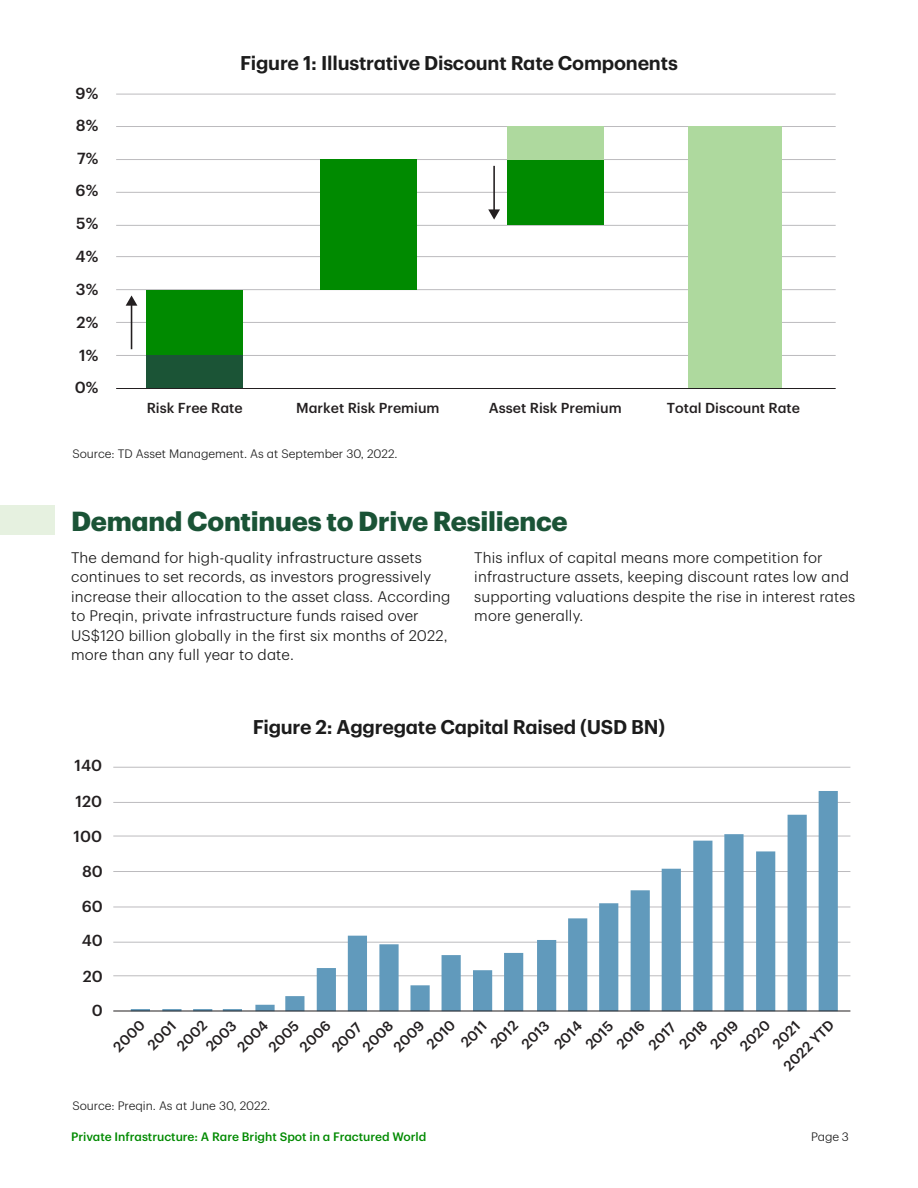
<style>
.page{position:relative;width:918px;height:1188px;background:#fff}
.page>*{position:absolute;margin:0;border:0;box-sizing:border-box;transform-origin:0 0}
.Subtitle_H2{font:700 27px "TD Graphik";letter-spacing:-.01em;color:#1a5336}
.Chart_Title{font:600 19.5px "TD Graphik";letter-spacing:-.01em;color:#1c1c1c}
.t1{font:500 15.75px "TD Graphik";color:#231f20}
.Body_copy_1-SemiLg-1{font:300 15px/19.5px "TD Graphik";letter-spacing:.01em;color:#1a1a1a}
.t2{font:500 14.1px/20.7px "TD Graphik";color:#231f20}
.footnotes{font:300 12px "TD Graphik";color:#1c1c1c}
.t3{font:500 12px "TD Graphik";color:#008a00}
</style>
<div class="page">
<hr style="left:116px;top:355px;width:720px;height:1px;background:#bcbbbe">
<hr style="left:116px;top:322px;width:720px;height:1px;background:#bcbbbe">
<hr style="left:116px;top:289px;width:720px;height:1px;background:#bcbbbe">
<hr style="left:116px;top:256px;width:720px;height:1px;background:#bcbbbe">
<hr style="left:116px;top:225px;width:720px;height:1px;background:#bcbbbe">
<hr style="left:116px;top:192px;width:720px;height:1px;background:#bcbbbe">
<hr style="left:116px;top:159px;width:720px;height:1px;background:#bcbbbe">
<hr style="left:116px;top:126px;width:720px;height:1px;background:#bcbbbe">
<hr style="left:116px;top:94px;width:720px;height:1px;background:#bcbbbe">
<div style="left:146px;top:290px;width:97px;height:65px;background:#008a00"></div>
<div style="left:146px;top:355px;width:97px;height:34px;background:#1b5436"></div>
<div style="left:321px;top:160px;width:96px;height:130px;background:#008a00"></div>
<div style="left:507px;top:160px;width:97px;height:65px;background:#008a00"></div>
<div style="left:507px;top:127px;width:97px;height:33px;background:#aed99e"></div>
<div style="left:688px;top:126px;width:94px;height:262px;background:#aed99e"></div>
<hr style="left:116px;top:388px;width:720px;height:1px;background:#231f20">
<hr style="left:131px;top:304px;width:1px;height:45px;background:#231f20">
<svg style="left:126px;top:295px;width:11px;height:11px"></svg>
<hr style="left:493px;top:166px;width:2px;height:45px;background:#231f20">
<svg style="left:488px;top:209px;width:12px;height:11px"></svg>
<div style="left:0;top:505px;width:55px;height:30px;background:#e6f1e0"></div>
<hr style="left:113px;top:976px;width:737px;height:1px;background:#bcbbbe">
<hr style="left:113px;top:942px;width:737px;height:1px;background:#bcbbbe">
<hr style="left:113px;top:907px;width:737px;height:1px;background:#bcbbbe">
<hr style="left:113px;top:871px;width:737px;height:1px;background:#bcbbbe">
<hr style="left:113px;top:836px;width:737px;height:1px;background:#bcbbbe">
<hr style="left:113px;top:802px;width:737px;height:1px;background:#bcbbbe">
<hr style="left:113px;top:767px;width:737px;height:1px;background:#bcbbbe">
<svg style="left:131px;top:791px;width:707px;height:220px"></svg>
<hr style="left:113px;top:1011px;width:737px;height:1px;background:#231f20">
<p class="t1" style="left:76px;top:81px;width:24px">9%</p>
<p class="t1" style="left:76px;top:114px;width:24px">8%</p>
<p class="t1" style="left:77px;top:146px;width:23px">7%</p>
<p class="t1" style="left:76px;top:179px;width:24px">6%</p>
<p class="t1" style="left:76px;top:211px;width:24px">5%</p>
<p class="t1" style="left:76px;top:244px;width:24px">4%</p>
<p class="t1" style="left:76px;top:278px;width:24px">3%</p>
<p class="t1" style="left:77px;top:310px;width:23px">2%</p>
<p class="t1" style="left:79px;top:343px;width:21px">1%</p>
<p class="t1" style="left:75px;top:375px;width:25px">0%</p>
<p class="Chart_Title" style="left:240px;top:48px;width:439px">Figure 1: Illustrative Discount Rate Components</p>
<p class="t2" style="left:147px;top:396px;width:97px">Risk Free Rate</p>
<p class="t2" style="left:296px;top:396px;width:145px">Market Risk Premium</p>
<p class="t2" style="left:489px;top:396px;width:134px">Asset Risk Premium</p>
<p class="t2" style="left:667px;top:396px;width:135px">Total Discount Rate</p>
<p class="footnotes" style="left:72px;top:445px;width:327px">Source: TD Asset Management. As at September 30, 2022.</p>
<h2 class="Subtitle_H2" style="left:71px;top:500px;width:498px">Demand Continues to Drive Resilience</h2>
<p class="Body_copy_1-SemiLg-1" style="left:71px;top:546px;width:381px">The demand for high-quality infrastructure assets continues to set records, as investors progressively increase their allocation to the asset class. According to Preqin, private infrastructure funds raised over US$120 billion globally in the first six months of 2022, more than any full year to date.</p>
<p class="Body_copy_1-SemiLg-1" style="left:474px;top:546px;width:382px">This influx of capital means more competition for infrastructure assets, keeping discount rates low and supporting valuations despite the rise in interest rates more generally.</p>
<p class="t1" style="left:74px;top:754px;width:29px">140</p>
<p class="t1" style="left:75px;top:789px;width:28px">120</p>
<p class="t1" style="left:74px;top:824px;width:30px">100</p>
<p class="t1" style="left:82px;top:859px;width:22px">80</p>
<p class="t1" style="left:82px;top:894px;width:23px">60</p>
<p class="t1" style="left:82px;top:928px;width:23px">40</p>
<p class="t1" style="left:83px;top:964px;width:22px">20</p>
<p class="t1" style="left:92px;top:998px;width:12px">0</p>
<p class="Chart_Title" style="left:253px;top:712px;width:414px">Figure 2: Aggregate Capital Raised (USD BN)</p>
<p class="t2" style="left:778px;top:1060px;width:66px;rotate:-45deg">2022 YTD</p>
<p class="t2" style="left:108px;top:1041px;width:39px;rotate:-45deg">2000</p>
<p class="t2" style="left:186px;top:1026px;width:38px;text-indent:-20px;rotate:-45deg">2002<br>2003</p>
<p class="t2" style="left:231px;top:1041px;width:38px;rotate:-45deg">2004</p>
<p class="t2" style="left:263px;top:1041px;width:38px;rotate:-45deg">2005</p>
<p class="t2" style="left:294px;top:1041px;width:38px;rotate:-45deg">2006</p>
<p class="t2" style="left:326px;top:1042px;width:37px;rotate:-45deg">2007</p>
<p class="t2" style="left:357px;top:1041px;width:38px;rotate:-45deg">2008</p>
<p class="t2" style="left:388px;top:1041px;width:39px;rotate:-45deg">2009</p>
<p class="t2" style="left:421px;top:1038px;width:35px;rotate:-45deg">2010</p>
<p class="t2" style="left:455px;top:1037px;width:31px;rotate:-45deg">2011</p>
<p class="t2" style="left:485px;top:1038px;width:34px;rotate:-45deg">2012</p>
<p class="t2" style="left:516px;top:1038px;width:34px;rotate:-45deg">2013</p>
<p class="t2" style="left:548px;top:1039px;width:35px;rotate:-45deg">2014</p>
<p class="t2" style="left:580px;top:1039px;width:34px;rotate:-45deg">2015</p>
<p class="t2" style="left:611px;top:1038px;width:35px;rotate:-45deg">2016</p>
<p class="t2" style="left:643px;top:1039px;width:33px;rotate:-45deg">2017</p>
<p class="t2" style="left:674px;top:1038px;width:34px;rotate:-45deg">2018</p>
<p class="t2" style="left:705px;top:1038px;width:35px;rotate:-45deg">2019</p>
<p class="t2" style="left:734px;top:1040px;width:38px;rotate:-45deg">2020</p>
<p class="t2" style="left:767px;top:1038px;width:34px;rotate:-45deg">2021</p>
<p class="t2" style="left:142px;top:1040px;width:35px;rotate:-45deg">2001</p>
<p class="footnotes" style="left:72px;top:1097px;width:199px">Source: Preqin. As at June 30, 2022.</p>
<p class="t3" style="left:71px;top:1127px;width:357px">Private Infrastructure: A Rare Bright Spot in a Fractured World</p>
<p class="footnotes" style="left:811px;top:1128px;width:39px">Page 3</p>
</div>
